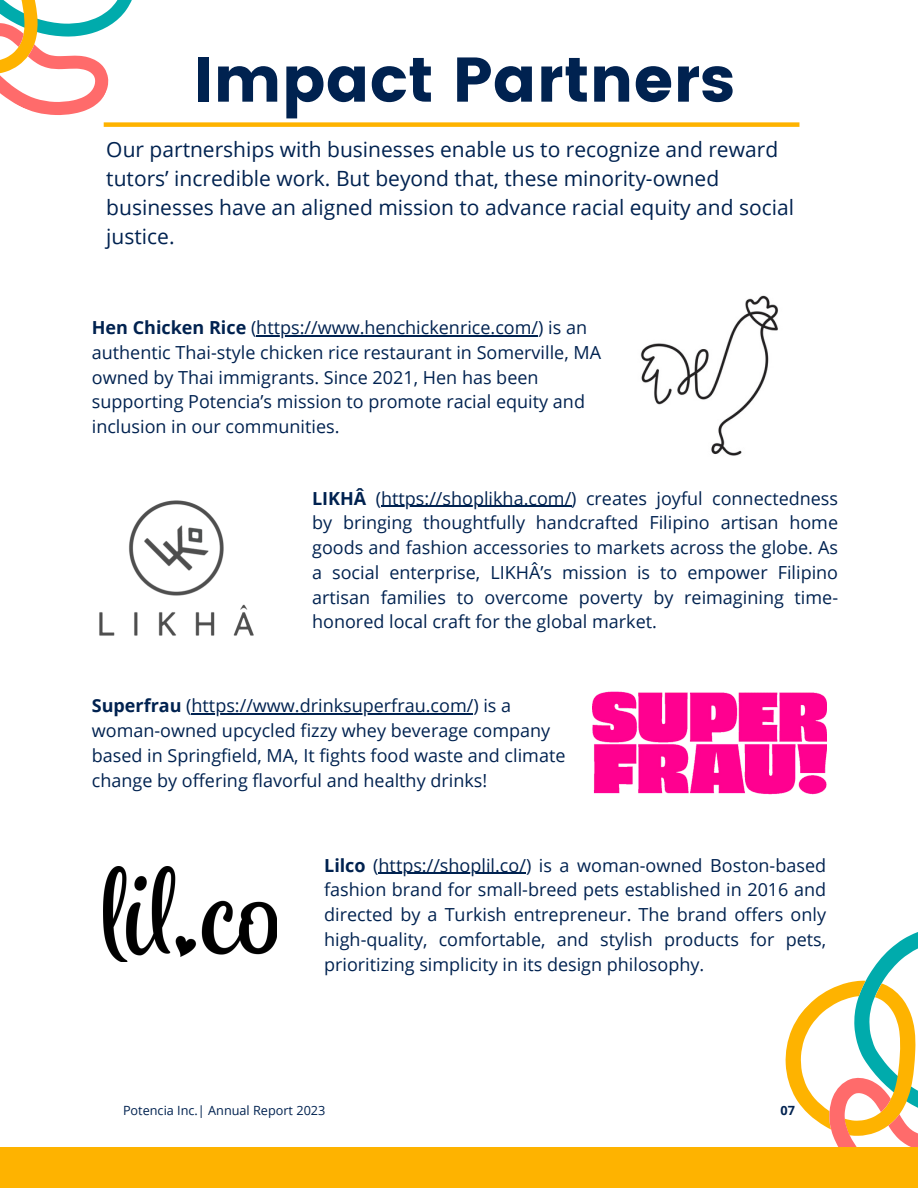
<style>
.page{position:relative;width:918px;height:1188px;background:#fff}
.page>*{position:absolute;margin:0;border:0;box-sizing:border-box;transform-origin:0 0}
.t1{font:63px "Poppins";color:#002250}
.t2{font:21px/29.2px "Open Sans";color:#002250}
.t3{font:18px/24.8px "Open Sans";color:#002250}
.t4{font:12.75px "Open Sans";color:#002250}
.t5{font:700 12.75px "Open Sans";color:#002250}
.s1{font-weight:700}
</style>
<div class="page">
<svg style="left:785px;top:932px;width:133px;height:216px"></svg>
<div style="left:0;top:1148px;width:918px;height:40px;background:#feb300"></div>
<svg style="left:0;top:0;width:132px;height:115px"></svg>
<div style="left:104px;top:122px;width:695px;height:5px;background:#feb300"></div>
<img style="left:640px;top:295px;width:139px;height:161px">
<img style="left:592px;top:691px;width:234px;height:104px">
<img style="left:99px;top:500px;width:155px;height:136px">
<img style="left:104px;top:867px;width:173px;height:95px">
<hr style="left:256px;top:335px;width:282px;height:1px;background:#002250">
<hr style="left:381px;top:506px;width:190px;height:1px;background:#002250">
<hr style="left:192px;top:713px;width:281px;height:2px;background:#002250">
<hr style="left:379px;top:873px;width:147px;height:1px;background:#002250">
<h1 class="t1" style="left:193px;top:43px;width:543px">Impact Partners</h1>
<p class="t2" style="left:106px;top:134px;width:689px">Our partnerships with businesses enable us to recognize and reward tutors’ incredible work. But beyond that, these minority-owned businesses have an aligned mission to advance racial equity and social justice.</p>
<p class="t3" style="left:92px;top:315px;width:511px"><span class="s1">Hen Chicken Rice</span> (https://www.henchickenrice.com/) is an authentic Thai-style chicken rice restaurant in Somerville, MA owned by Thai immigrants. Since 2021, Hen has been supporting Potencia’s mission to promote racial equity and inclusion in our communities.</p>
<p class="t3" style="left:312px;top:485px;width:528px;text-align:justify"><span class="s1">LIKHÂ</span> (https://shoplikha.com/) creates joyful connectedness by bringing thoughtfully handcrafted Filipino artisan home goods and fashion accessories to markets across the globe. As a social enterprise, LIKHÂ’s mission is to empower Filipino artisan families to overcome poverty by reimagining time&shy;honored local craft for the global market.</p>
<p class="t3" style="left:92px;top:693px;width:475px"><span class="s1">Superfrau</span> (https://www.drinksuperfrau.com/) is a woman-owned upcycled fizzy whey beverage company based in Springfield, MA, It fights food waste and climate change by offering flavorful and healthy drinks!</p>
<p class="t3" style="left:324px;top:852px;width:504px;text-align:justify"><span class="s1">Lilco</span> (https://shoplil.co/) is a woman-owned Boston-based fashion brand for small-breed pets established in 2016 and directed by a Turkish entrepreneur. The brand offers only high-quality, comfortable, and stylish products for pets, prioritizing simplicity in its design philosophy.</p>
<p class="t4" style="left:123px;top:1101px;width:204px">Potencia Inc.| Annual Report 2023</p>
<p class="t5" style="left:780px;top:1102px;width:16px">07</p>
</div>
